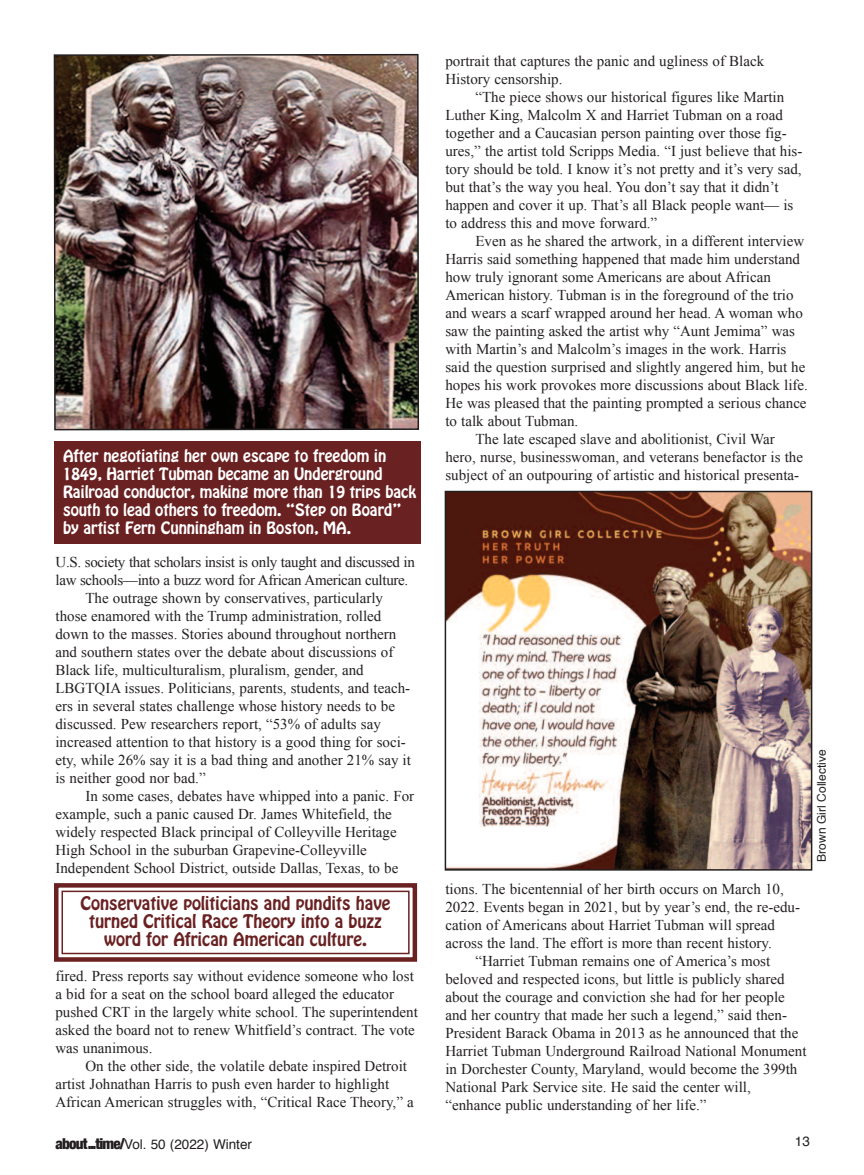
<style>
.page{position:relative;width:864px;height:1175px;background:#fff}
.page>*{position:absolute;margin:0;border:0;box-sizing:border-box;transform-origin:0 0}
.t1{font:16.5px/18px "Hobo Std";color:#6a2122;text-align:center}
.t2{font:15px/18px "Times New Roman";color:#231f20}
.t3{font:15px/18px "Hobo Std";color:#fff}
.t4{font:15px "Times New Roman";letter-spacing:-.02em;color:#231f20}
.t5{font:13.5px "Helvetica";color:#231f20}
.t6{font:12px "Helvetica";color:#231f20}
.s1{font-family:"Helvetica Neue";font-weight:900;font-stretch:condensed;font-size:15px}
</style>
<div class="page">
<img style="left:448px;top:494px;width:361px;height:373px">
<div style="left:445px;top:491px;width:367px;height:379px;border:2px solid #231f20"></div>
<img style="left:53px;top:53px;width:367px;height:378px">
<div style="left:54px;top:441px;width:367px;height:103px;background:#6a2122"></div>
<div style="left:54px;top:883px;width:363px;height:78px;border:4px solid #6a2122"></div>
<div style="left:62px;top:890px;width:348px;height:64px;border:2px solid #6a2122"></div>
<p class="t3" style="left:63px;top:448px;width:355px">After negotiating her own escape to freedom in 1849, Harriet Tubman became an Underground Railroad conductor, making more than 19 trips back south to lead others to freedom. “Step on Board” by artist Fern Cunningham in Boston, MA.</p>
<p class="t4" style="left:56px;top:553px;width:361px">U.S. society that scholars insist is only taught and discussed in</p>
<p class="t4" style="left:55px;top:571px;width:354px">law schools—into a buzz word for African American culture.</p>
<p class="t2" style="left:85px;top:588px;width:299px">The outrage shown by conservatives, particularly</p>
<p class="t2" style="left:55px;top:606px;width:327px">those enamored with the Trump administration, rolled</p>
<p class="t2" style="left:55px;top:624px;width:342px">down to the masses. Stories abound throughout northern</p>
<p class="t2" style="left:55px;top:642px;width:339px">and southern states over the debate about discussions of</p>
<p class="t2" style="left:55px;top:660px;width:310px">Black life, multiculturalism, pluralism, gender, and</p>
<p class="t2" style="left:55px;top:678px;width:356px">LBGTQIA issues. Politicians, parents, students, and teach-</p>
<p class="t2" style="left:55px;top:696px;width:341px">ers in several states challenge whose history needs to be</p>
<p class="t2" style="left:55px;top:714px;width:327px">discussed. Pew researchers report, “53% of adults say</p>
<p class="t2" style="left:55px;top:732px;width:352px">increased attention to that history is a good thing for soci-</p>
<p class="t2" style="left:55px;top:750px;width:357px">ety, while 26% say it is a bad thing and another 21% say it</p>
<p class="t2" style="left:55px;top:768px;width:152px">is neither good nor bad.”</p>
<p class="t2" style="left:85px;top:786px;width:330px">In some cases, debates have whipped into a panic. For</p>
<p class="t2" style="left:56px;top:804px;width:338px">example, such a panic caused Dr. James Whitefield, the</p>
<p class="t2" style="left:55px;top:822px;width:343px">widely respected Black principal of Colleyville Heritage</p>
<p class="t2" style="left:55px;top:840px;width:313px">High School in the suburban Grapevine-Colleyville</p>
<p class="t2" style="left:55px;top:858px;width:344px">Independent School District, outside Dallas, Texas, to be</p>
<p class="t1" style="left:80px;top:896px;width:312px">Conservative politicians and pundits have turned Critical Race Theory into a buzz word for African American culture.</p>
<p class="t2" style="left:55px;top:966px;width:364px">fired. Press reports say without evidence someone who lost a bid for a seat on the school board alleged the educator pushed CRT in the largely white school. The superintendent asked the board not to renew Whitfield’s contract. The vote was unanimous.</p>
<p class="t2" style="left:55px;top:1056px;width:360px;text-indent:30px">On the other side, the volatile debate inspired Detroit artist Johnathan Harris to push even harder to highlight<br>African American struggles with, “Critical Race Theory,” a</p>
<p class="t5" style="left:56px;top:1139px;width:198px"><span class="s1">about...time/</span>Vol. 50 (2022) Winter</p>
<p class="t2" style="left:445px;top:52px;width:320px">portrait that captures the panic and ugliness of Black<br>History censorship.</p>
<p class="t2" style="left:445px;top:88px;width:358px;text-indent:30px">“The piece shows our historical figures like Martin Luther King, Malcolm X and Harriet Tubman on a road together and a Caucasian person painting over those fig&shy;ures,” the artist told Scripps Media. “I just believe that his&shy;tory should be told. I know it’s not pretty and it’s very sad, but that’s the way you heal. You don’t say that it didn’t happen and cover it up. That’s all Black people want— is to address this and move forward.”</p>
<p class="t2" style="left:475px;top:232px;width:330px">Even as he shared the artwork, in a different interview</p>
<p class="t2" style="left:445px;top:250px;width:356px">Harris said something happened that made him understand</p>
<p class="t2" style="left:445px;top:268px;width:327px">how truly ignorant some Americans are about African</p>
<p class="t2" style="left:445px;top:286px;width:350px">American history. Tubman is in the foreground of the trio</p>
<p class="t2" style="left:445px;top:304px;width:359px">and wears a scarf wrapped around her head. A woman who</p>
<p class="t2" style="left:445px;top:322px;width:351px">saw the painting asked the artist why “Aunt Jemima” was</p>
<p class="t2" style="left:445px;top:340px;width:342px">with Martin’s and Malcolm’s images in the work. Harris</p>
<p class="t2" style="left:445px;top:358px;width:361px">said the question surprised and slightly angered him, but he</p>
<p class="t2" style="left:445px;top:376px;width:364px">hopes his work provokes more discussions about Black life.</p>
<p class="t2" style="left:445px;top:394px;width:363px">He was pleased that the painting prompted a serious chance</p>
<p class="t2" style="left:445px;top:412px;width:134px">to talk about Tubman.</p>
<p class="t2" style="left:475px;top:430px;width:301px">The late escaped slave and abolitionist, Civil War</p>
<p class="t2" style="left:445px;top:448px;width:359px">hero, nurse, businesswoman, and veterans benefactor is the</p>
<p class="t2" style="left:445px;top:466px;width:355px">subject of an outpouring of artistic and historical presenta-</p>
<p class="t2" style="left:445px;top:880px;width:340px">tions. The bicentennial of her birth occurs on March 10,</p>
<p class="t2" style="left:445px;top:898px;width:356px">2022. Events began in 2021, but by year’s end, the re-edu-</p>
<p class="t2" style="left:445px;top:916px;width:331px">cation of Americans about Harriet Tubman will spread</p>
<p class="t2" style="left:445px;top:934px;width:328px">across the land. The effort is more than recent history.</p>
<p class="t2" style="left:475px;top:952px;width:296px">“Harriet Tubman remains one of America’s most</p>
<p class="t2" style="left:445px;top:970px;width:341px">beloved and respected icons, but little is publicly shared</p>
<p class="t2" style="left:445px;top:988px;width:341px">about the courage and conviction she had for her people</p>
<p class="t2" style="left:445px;top:1006px;width:343px">and her country that made her such a legend,” said then-</p>
<p class="t2" style="left:445px;top:1024px;width:354px">President Barack Obama in 2013 as he announced that the</p>
<p class="t2" style="left:445px;top:1042px;width:363px">Harriet Tubman Underground Railroad National Monument</p>
<p class="t2" style="left:445px;top:1060px;width:353px">in Dorchester County, Maryland, would become the 399th</p>
<p class="t2" style="left:445px;top:1078px;width:307px">National Park Service site. He said the center will,</p>
<p class="t2" style="left:445px;top:1096px;width:262px">“enhance public understanding of her life.”</p>
<p class="t6" style="left:817px;top:861px;width:114px;rotate:-90deg">Brown Girl Collective</p>
<p class="t5" style="left:795px;top:1135px;width:17px">13</p>
</div>
